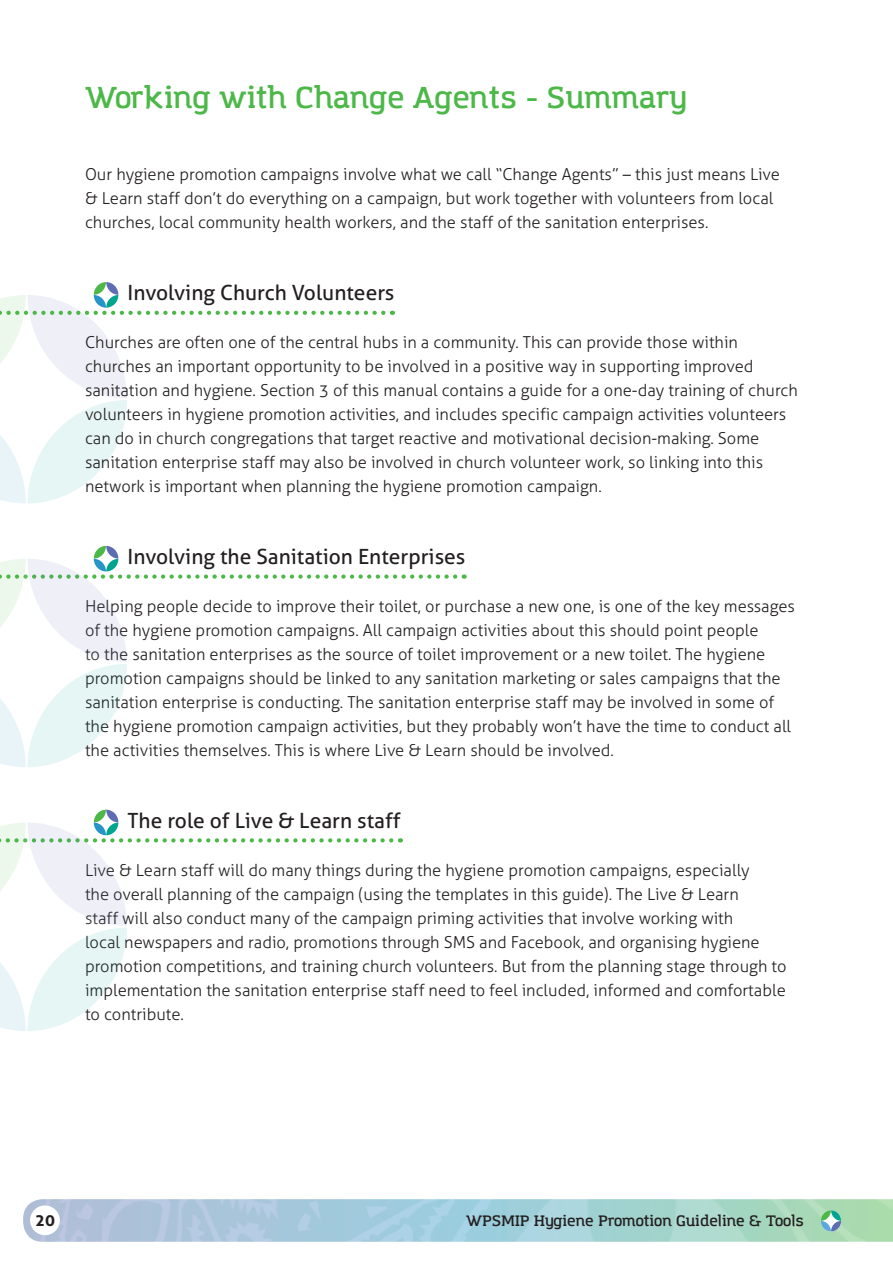
<style>
.page{position:relative;width:893px;height:1263px;background:#fff}
.page>*{position:absolute;margin:0;border:0;box-sizing:border-box;transform-origin:0 0}
.Green_Head{font:600 30px "Amazing Grotesk";color:#4cb848}
.Aller_11_16__12_18{font:21px "Aller";color:#231f20}
.Aller_11_16__12_18-2{font:300 16.5px/24px "Aller";color:#231f20}
.t1{font:700 16.5px "Aller";color:#231f20}
.t2{font:600 15px "Amazing Grotesk";color:#231f20}
</style>
<div class="page">
<svg style="left:23px;top:1199px;width:870px;height:43px;background:#aad0d5"></svg>
<svg style="left:0;top:282px;width:383px;height:222px"></svg>
<svg style="left:0;top:546px;width:455px;height:221px"></svg>
<svg style="left:0;top:810px;width:391px;height:221px"></svg>
<p class="Green_Head" style="left:85px;top:79px;width:603px">Working with Change Agents - Summary</p>
<p class="Aller_11_16__12_18-2" style="left:85px;top:162px;width:696px">Our hygiene promotion campaigns involve what we call “Change Agents” – this just means Live &amp; Learn staff don’t do everything on a campaign, but work together with volunteers from local churches, local community health workers, and the staff of the sanitation enterprises.</p>
<p class="Aller_11_16__12_18" style="left:128px;top:280px;width:268px">Involving Church Volunteers</p>
<p class="Aller_11_16__12_18-2" style="left:85px;top:330px;width:714px">Churches are often one of the central hubs in a community. This can provide those within churches an important opportunity to be involved in a positive way in supporting improved sanitation and hygiene. Section 3 of this manual contains a guide for a one-day training of church volunteers in hygiene promotion activities, and includes specific campaign activities volunteers can do in church congregations that target reactive and motivational decision-making. Some sanitation enterprise staff may also be involved in church volunteer work, so linking into this network is important when planning the hygiene promotion campaign.</p>
<p class="Aller_11_16__12_18" style="left:128px;top:544px;width:339px">Involving the Sanitation Enterprises</p>
<p class="Aller_11_16__12_18-2" style="left:85px;top:594px;width:711px">Helping people decide to improve their toilet, or purchase a new one, is one of the key messages of the hygiene promotion campaigns. All campaign activities about this should point people<br>to the sanitation enterprises as the source of toilet improvement or a new toilet. The hygiene promotion campaigns should be linked to any sanitation marketing or sales campaigns that the sanitation enterprise is conducting. The sanitation enterprise staff may be involved in some of the hygiene promotion campaign activities, but they probably won’t have the time to conduct all the activities themselves. This is where Live &amp; Learn should be involved.</p>
<p class="Aller_11_16__12_18" style="left:128px;top:808px;width:275px">The role of Live &amp; Learn staff</p>
<p class="Aller_11_16__12_18-2" style="left:85px;top:858px;width:703px">Live &amp; Learn staff will do many things during the hygiene promotion campaigns, especially<br>the overall planning of the campaign (using the templates in this guide). The Live &amp; Learn<br>staff will also conduct many of the campaign priming activities that involve working with<br>local newspapers and radio, promotions through SMS and Facebook, and organising hygiene promotion competitions, and training church volunteers. But from the planning stage through to implementation the sanitation enterprise staff need to feel included, informed and comfortable to contribute.</p>
<p class="t1" style="left:35px;top:1210px;width:21px">20</p>
<p class="t2" style="left:466px;top:1211px;width:339px">WPSMIP Hygiene Promotion Guideline &amp; Tools</p>
</div>
